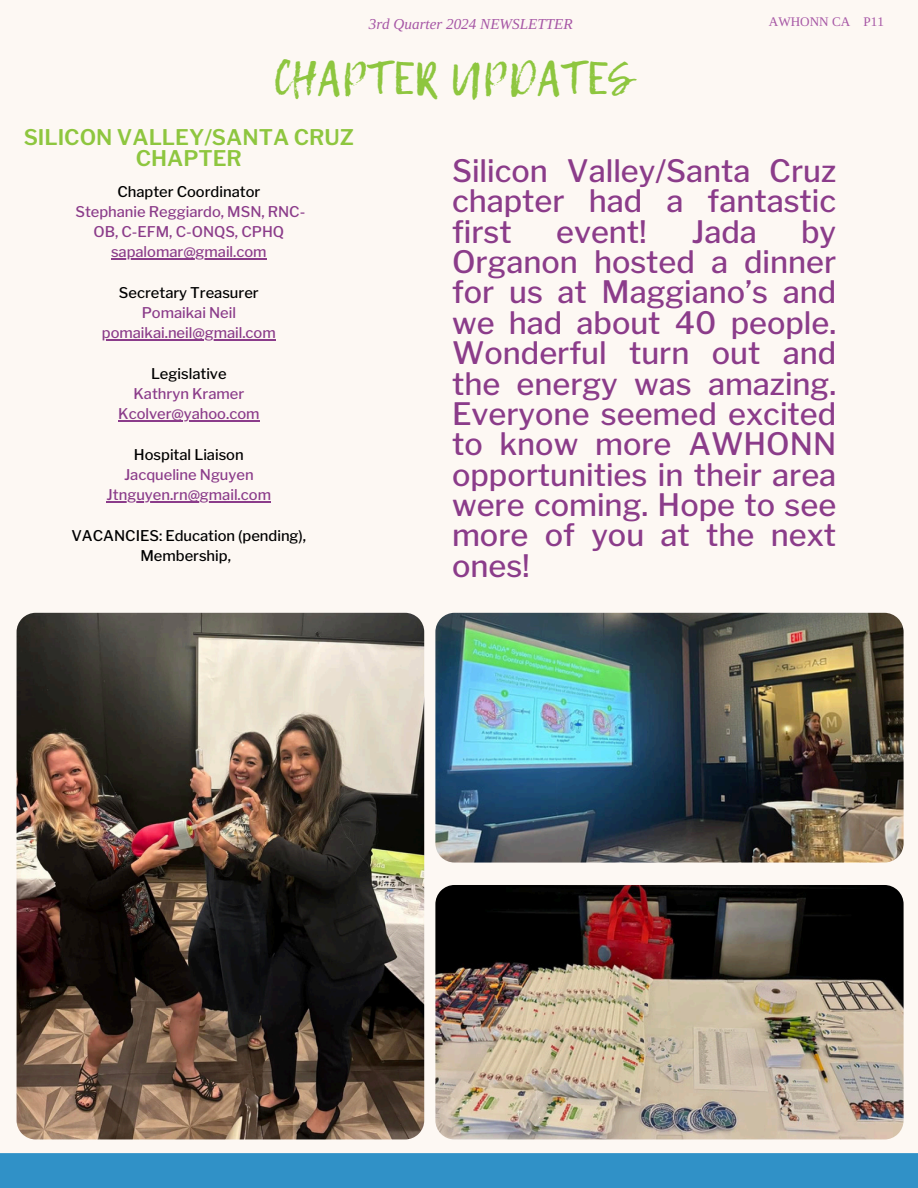
<style>
.page{position:relative;width:918px;height:1188px;background:#fdf8f3}
.page>*{position:absolute;margin:0;border:0;box-sizing:border-box;transform-origin:0 0}
.t1{font:45.45px "Lemon Tuesday";color:#8ec63f}
.t2{font:500 30.75px/30.3px "Libre Franklin";color:#8b3c8a;text-align:justify}
.t3{font:600 21.45px/21.3px "Libre Franklin";color:#8ec63f;text-align:center}
.t4{font:italic 15.15px "Libra Serif Modern";color:#a656a5}
.t5{font:500 14.7px/20.2px "Libre Franklin";color:#8b3c8a;text-align:center}
.t6{font:500 14.7px/20.2px "Libre Franklin";color:#000;text-align:center}
.t7{font:13.2px "Libra Serif Modern";color:#a656a5}
.s1{color:#000}
.s2{color:#8b3c8a}
</style>
<div class="page">
<div style="left:0;top:1153px;width:918px;height:35px;background:#3091c7"></div>
<img style="left:17px;top:613px;width:407px;height:526px">
<img style="left:435px;top:613px;width:469px;height:250px">
<img style="left:435px;top:885px;width:469px;height:254px">
<hr style="left:111px;top:259px;width:156px;height:1px;background:#8b3c8a">
<hr style="left:102px;top:340px;width:174px;height:1px;background:#8b3c8a">
<hr style="left:118px;top:421px;width:142px;height:1px;background:#8b3c8a">
<hr style="left:107px;top:502px;width:164px;height:1px;background:#8b3c8a">
<h4 class="t4" style="left:369px;top:15px;width:206px">3rd Quarter 2024 NEWSLETTER</h4>
<h3 class="t7" style="left:769px;top:15px;width:117px">AWHONN CA P11</h3>
<p class="t1" style="left:273px;top:44px;width:360px">CHAPTER UPDATES</p>
<h4 class="t3" style="left:24px;top:126px;width:332px">SILICON VALLEY/SANTA CRUZ<br>CHAPTER</h4>
<h4 class="t5" style="left:75px;top:181px;width:231px"><span class="s1">Chapter Coordinator<br></span>Stephanie Reggiardo, MSN, RNC-<br>OB, C-EFM, C-ONQS, CPHQ</h4>
<h4 class="t5" style="left:111px;top:242px;width:157px">sapalomar@gmail.com</h4>
<h4 class="t6" style="left:119px;top:283px;width:141px">Secretary Treasurer<br><span class="s2">Pomaikai Neil</span></h4>
<h4 class="t5" style="left:102px;top:323px;width:175px">pomaikai.neil@gmail.com</h4>
<h4 class="t5" style="left:134px;top:364px;width:112px"><span class="s1">Legislative<br></span>Kathryn Kramer</h4>
<h2 class="t5" style="left:118px;top:404px;width:143px">Kcolver@yahoo.com</h2>
<h2 class="t5" style="left:124px;top:445px;width:131px"><span class="s1">Hospital Liaison<br></span>Jacqueline Nguyen</h2>
<p class="t5" style="left:107px;top:485px;width:166px">Jtnguyen.rn@gmail.com</p>
<p class="t6" style="left:71px;top:526px;width:236px">VACANCIES: Education (pending),<br>Membership,</p>
<p class="t2" style="left:452px;top:156px;width:386px">Silicon Valley/Santa Cruz chapter had a fantastic first</p>
<p class="t2" style="left:452px;top:216px;width:386px;text-indent:349px">by Organon hosted a dinner for us at Maggiano’s and we had about 40 people.<br>Wonderful turn out and the energy was amazing.<br>Everyone seemed excited to know more AWHONN opportunities in their area were coming. Hope to see more of you at the next ones!</p>
<p class="t2" style="left:556px;top:216px;width:92px">event!</p>
<p class="t2" style="left:691px;top:216px;width:67px">Jada</p>
</div>
